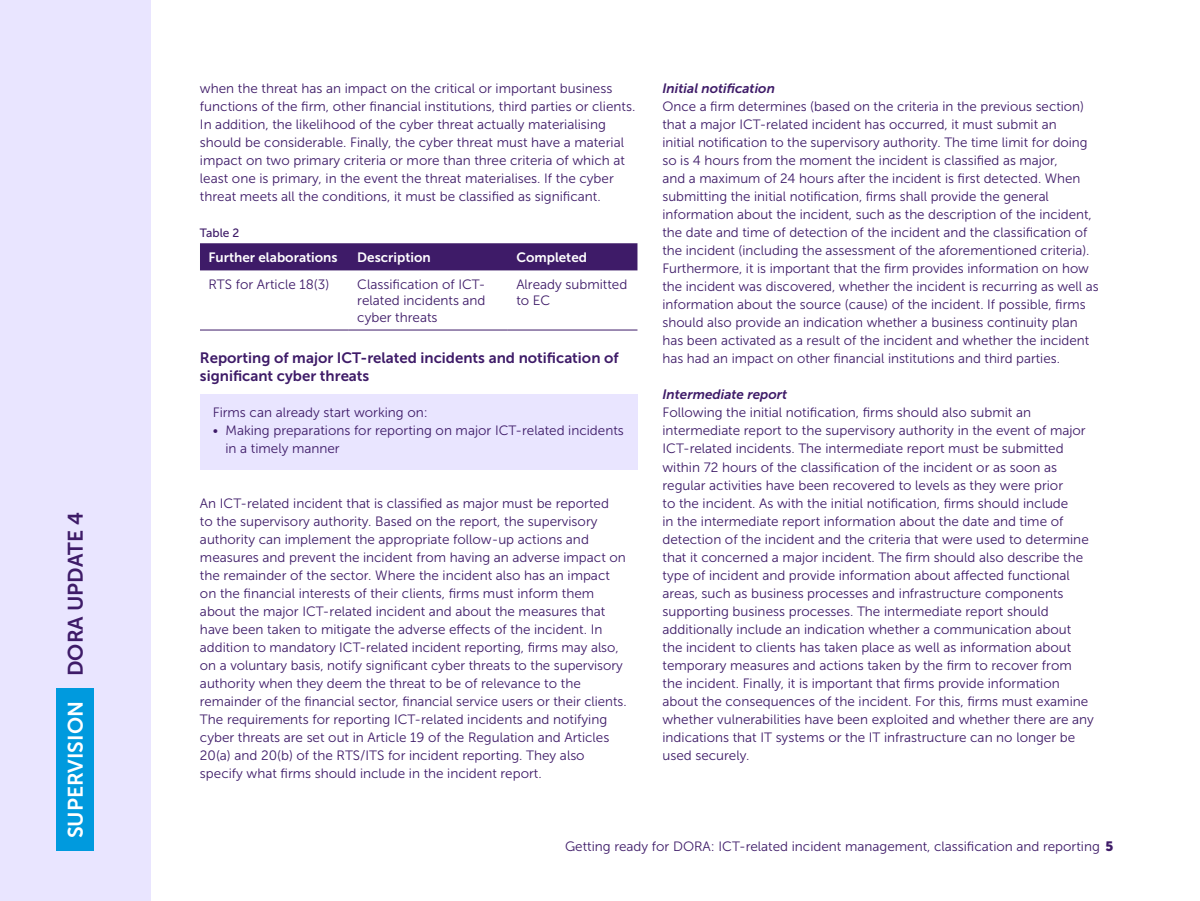
<style>
.page{position:relative;width:1200px;height:901px;background:#fff}
.page>*{position:absolute;margin:0;border:0;box-sizing:border-box;transform-origin:0 0}
.t1{font:21px "Museo Sans 700";color:#fff}
.H2_Subparagraafkop{font:15px/18px "Museo Sans 700";color:#3e1b68}
.P_Platte_tekst{font:13.5px/18px "Museo Sans 300";color:#3e1b68}
.TR_tekst{font:13.5px/16.2px "Museo Sans 300";color:#3e1b68;text-align:justify}
.HR_kop_diap_Linkslijnend{font:13.5px "Museo Sans 700";color:#fff}
.H3_Alineakop{font:italic 13.5px "Museo Sans 700";color:#3e1b68}
.P_Kadertekst{font:13.5px "Museo Sans 300";color:#3e1b68}
.P_Figuur_bijschrift{font:12px "Museo Sans 500";color:#3e1b68}
.s1{color:#3e1b68}
.s2{font-family:"Museo Sans 900"}
</style>
<div class="page">
<div style="left:0;top:0;width:150px;height:900px;background:#e9e5ff"></div>
<div style="left:56px;top:688px;width:38px;height:162px;background:#009ade"></div>
<div style="left:200px;top:394px;width:437px;height:39px;background:#e9e5ff"></div>
<div style="left:200px;top:412px;width:437px;height:57px;background:#e9e5ff"></div>
<div style="left:200px;top:243px;width:437px;height:27px;background:#3e1b68"></div>
<hr style="left:200px;top:329px;width:149px;height:1px;background:#3e1b68">
<hr style="left:349px;top:329px;width:159px;height:1px;background:#3e1b68">
<hr style="left:508px;top:329px;width:129px;height:1px;background:#3e1b68">
<h1 class="t1" style="left:64px;top:837px;width:328px;rotate:-90deg">SUPERVISION <span class="s1">DORA UPDATE 4</span></h1>
<p class="P_Platte_tekst" style="left:200px;top:79px;width:437px">when the threat has an impact on the critical or important business functions of the firm, other financial institutions, third parties or clients.<br>In addition, the likelihood of the cyber threat actually materialising should be considerable. Finally, the cyber threat must have a material impact on two primary criteria or more than three criteria of which at least one is primary, in the event the threat materialises. If the cyber threat meets all the conditions, it must be classified as significant.</p>
<p class="P_Figuur_bijschrift" style="left:200px;top:226px;width:41px">Table 2</p>
<p class="HR_kop_diap_Linkslijnend" style="left:208px;top:249px;width:131px">Further elaborations</p>
<p class="HR_kop_diap_Linkslijnend" style="left:357px;top:249px;width:75px">Description</p>
<p class="HR_kop_diap_Linkslijnend" style="left:516px;top:249px;width:72px">Completed</p>
<p class="TR_tekst" style="left:208px;top:276px;width:122px">RTS for Article 18(3)</p>
<p class="TR_tekst" style="left:357px;top:276px;width:130px">Classification of ICT&shy;related incidents and cyber threats</p>
<p class="TR_tekst" style="left:516px;top:276px;width:113px">Already submitted to EC</p>
<h2 class="H2_Subparagraafkop" style="left:200px;top:349px;width:420px">Reporting of major ICT-related incidents and notification of significant cyber threats</h2>
<p class="P_Kadertekst" style="left:213px;top:405px;width:217px">Firms can already start working on:</p>
<p class="P_Platte_tekst" style="left:226px;top:421px;width:400px;text-indent:-13px">• Making preparations for reporting on major ICT-related incidents in a timely manner</p>
<p class="P_Platte_tekst" style="left:200px;top:493px;width:428px">An ICT-related incident that is classified as major must be reported<br>to the supervisory authority. Based on the report, the supervisory authority can implement the appropriate follow-up actions and measures and prevent the incident from having an adverse impact on the remainder of the sector. Where the incident also has an impact on the financial interests of their clients, firms must inform them about the major ICT-related incident and about the measures that have been taken to mitigate the adverse effects of the incident. In addition to mandatory ICT-related incident reporting, firms may also, on a voluntary basis, notify significant cyber threats to the supervisory authority when they deem the threat to be of relevance to the remainder of the financial sector, financial service users or their clients.<br>The requirements for reporting ICT-related incidents and notifying cyber threats are set out in Article 19 of the Regulation and Articles 20(a) and 20(b) of the RTS/ITS for incident reporting. They also specify what firms should include in the incident report.</p>
<h3 class="H3_Alineakop" style="left:662px;top:81px;width:114px">Initial notification</h3>
<p class="P_Platte_tekst" style="left:662px;top:97px;width:438px">Once a firm determines (based on the criteria in the previous section) that a major ICT-related incident has occurred, it must submit an<br>initial notification to the supervisory authority. The time limit for doing so is 4 hours from the moment the incident is classified as major,<br>and a maximum of 24 hours after the incident is first detected. When submitting the initial notification, firms shall provide the general information about the incident, such as the description of the incident, the date and time of detection of the incident and the classification of the incident (including the assessment of the aforementioned criteria).<br>Furthermore, it is important that the firm provides information on how the incident was discovered, whether the incident is recurring as well as information about the source (cause) of the incident. If possible, firms should also provide an indication whether a business continuity plan has been activated as a result of the incident and whether the incident has had an impact on other financial institutions and third parties.</p>
<h3 class="H3_Alineakop" style="left:662px;top:387px;width:126px">Intermediate report</h3>
<p class="P_Platte_tekst" style="left:662px;top:403px;width:433px">Following the initial notification, firms should also submit an intermediate report to the supervisory authority in the event of major ICT-related incidents. The intermediate report must be submitted within 72 hours of the classification of the incident or as soon as regular activities have been recovered to levels as they were prior<br>to the incident. As with the initial notification, firms should include<br>in the intermediate report information about the date and time of detection of the incident and the criteria that were used to determine that it concerned a major incident. The firm should also describe the type of incident and provide information about affected functional areas, such as business processes and infrastructure components supporting business processes. The intermediate report should additionally include an indication whether a communication about the incident to clients has taken place as well as information about temporary measures and actions taken by the firm to recover from the incident. Finally, it is important that firms provide information about the consequences of the incident. For this, firms must examine whether vulnerabilities have been exploited and whether there are any indications that IT systems or the IT infrastructure can no longer be used securely.</p>
<p class="P_Platte_tekst" style="left:565px;top:836px;width:550px">Getting ready for DORA: ICT-related incident management, classification and reporting <span class="s2">5</span></p>
</div>
